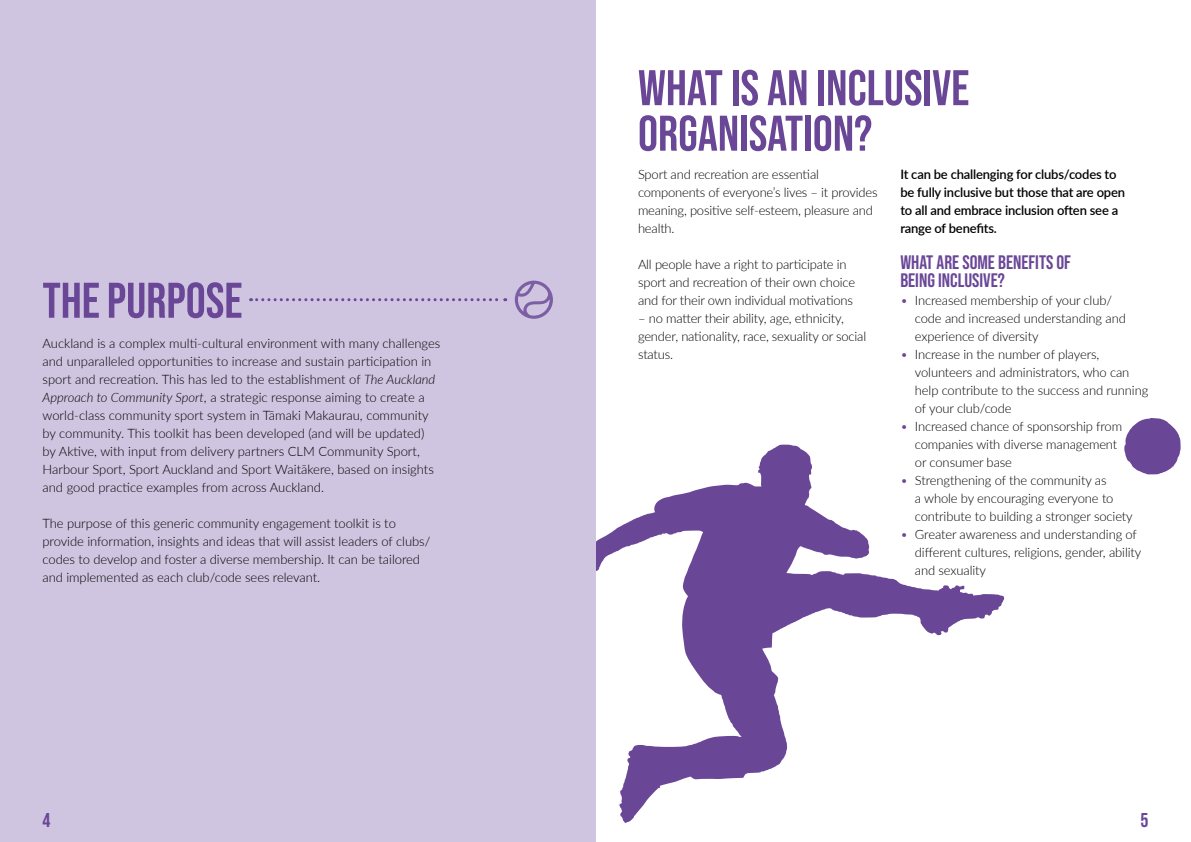
<style>
.page{position:relative;width:1191px;height:842px;background:#fff}
.page>*{position:absolute;margin:0;border:0;box-sizing:border-box;transform-origin:0 0}
.t1{font:50px/45.5px "Bebas Neue";color:#6a4697}
.t2{font:20px "Bebas Neue";color:#6a4697}
.t3{font:19.5px/18px "Bebas Neue";color:#6a4697}
.t4{font:300 13px/18px "Lato";letter-spacing:-.01em;color:#000}
.t5{font:600 13px/18px "Lato";letter-spacing:-.015em;color:#000}
.s1{font-style:italic}
.s2{color:#6a4697}
</style>
<div class="page">
<svg style="left:595px;top:445px;width:409px;height:378px"></svg>
<svg style="left:1124px;top:418px;width:56px;height:56px"></svg>
<div style="left:0;top:0;width:595px;height:842px;background:#cfc5e0"></div>
<svg style="left:257px;top:298px;width:249px;height:3px"></svg>
<svg style="left:515px;top:281px;width:38px;height:38px"></svg>
<h1 class="t1" style="left:43px;top:277px;width:201px">THE PURPOSE</h1>
<p class="t4" style="left:43px;top:334px;width:399px">Auckland is a complex multi-cultural environment with many challenges and unparalleled opportunities to increase and sustain participation in sport and recreation. This has led to the establishment of <span class="s1">The Auckland Approach to Community Sport</span>, a strategic response aiming to create a world-class community sport system in Tāmaki Makaurau, community by community. This toolkit has been developed (and will be updated) by Aktive, with input from delivery partners CLM Community Sport, Harbour Sport, Sport Auckland and Sport Waitākere, based on insights and good practice examples from across Auckland.</p>
<p class="t4" style="left:43px;top:514px;width:389px">The purpose of this generic community engagement toolkit is to provide information, insights and ideas that will assist leaders of clubs/ codes to develop and foster a diverse membership. It can be tailored and implemented as each club/code sees relevant.</p>
<h2 class="t2" style="left:43px;top:809px;width:9px">4</h2>
<h1 class="t1" style="left:638px;top:65px;width:333px">WHAT IS AN INCLUSIVE<br>ORGANISATION?</h1>
<p class="t4" style="left:638px;top:165px;width:241px">Sport and recreation are essential components of everyone’s lives – it provides meaning, positive self-esteem, pleasure and health.</p>
<p class="t4" style="left:638px;top:255px;width:218px">All people have a right to participate in sport and recreation of their own choice and for their own individual motivations</p>
<p class="t4" style="left:638px;top:309px;width:230px">– no matter their ability, age, ethnicity, gender, nationality, race, sexuality or social status.</p>
<p class="t5" style="left:900px;top:165px;width:226px">It can be challenging for clubs/codes to be fully inclusive but those that are open to all and embrace inclusion often see a range of benefits.</p>
<h3 class="t3" style="left:900px;top:253px;width:172px">WHAT ARE SOME BENEFITS OF<br>BEING INCLUSIVE?</h3>
<p class="t4" style="left:915px;top:291px;width:212px;text-indent:-15px"><span class="s2">•</span> Increased membership of your club/ code and increased understanding and experience of diversity</p>
<p class="t4" style="left:915px;top:345px;width:235px;text-indent:-15px"><span class="s2">•</span> Increase in the number of players, volunteers and administrators, who can help contribute to the success and running of your club/code</p>
<p class="t4" style="left:915px;top:417px;width:209px;text-indent:-15px"><span class="s2">•</span> Increased chance of sponsorship from companies with diverse management or consumer base</p>
<p class="t4" style="left:915px;top:471px;width:219px;text-indent:-15px"><span class="s2">•</span> Strengthening of the community as<br>a whole by encouraging everyone to contribute to building a stronger society</p>
<p class="t4" style="left:915px;top:525px;width:228px;text-indent:-15px"><span class="s2">•</span> Greater awareness and understanding of different cultures, religions, gender, ability and sexuality</p>
<h2 class="t2" style="left:1140px;top:809px;width:9px">5</h2>
</div>
